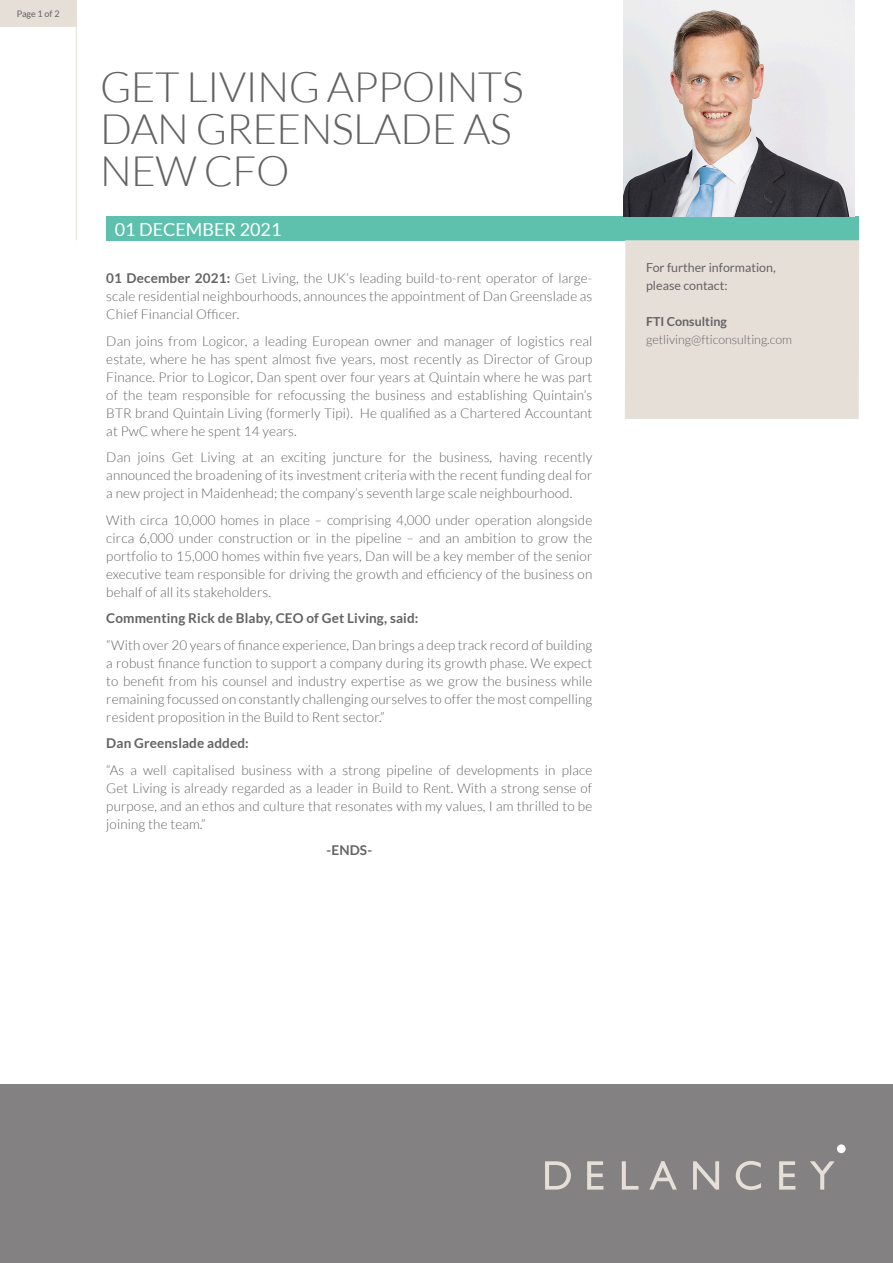
<style>
.page{position:relative;width:893px;height:1263px;background:#fff}
.page>*{position:absolute;margin:0;border:0;box-sizing:border-box;transform-origin:0 0}
.t1{font:300 42px/42px "Lato";letter-spacing:-.015em;color:#646263}
.t2{font:18px "Lato";color:#fff}
.t3{font:300 13.5px/18px "Lato";letter-spacing:.01em;color:#646263;text-align:justify}
.t4{font:700 13.5px "Lato";letter-spacing:.01em;color:#646263}
.t5{font:12.45px/18px "Lato";color:#646263}
.t6{font:300 12.45px "Lato";color:#646263}
.t7{font:700 12.45px "Lato";color:#646263}
.t8{font:9px "Lato";color:#646263}
.s1{font-weight:700}
</style>
<div class="page">
<div style="left:0;top:1084px;width:893px;height:179px;background:#838182"></div>
<div style="left:837px;top:1144px;width:9px;height:9px;background:#fff;border-radius:50%"></div>
<svg style="left:545px;top:1161px;width:26px;height:28px"></svg>
<svg style="left:587px;top:1161px;width:16px;height:28px"></svg>
<svg style="left:622px;top:1161px;width:16px;height:28px"></svg>
<svg style="left:649px;top:1161px;width:28px;height:28px"></svg>
<svg style="left:693px;top:1161px;width:26px;height:28px"></svg>
<svg style="left:736px;top:1161px;width:25px;height:29px"></svg>
<svg style="left:779px;top:1161px;width:16px;height:28px"></svg>
<svg style="left:810px;top:1161px;width:25px;height:28px"></svg>
<div style="left:0;top:0;width:76px;height:27px;background:#e5dfd7"></div>
<hr style="left:76px;top:0;width:1px;height:240px;background:#e5dfd7">
<div style="left:106px;top:217px;width:753px;height:24px;background:#5dc1ad"></div>
<div style="left:625px;top:240px;width:234px;height:179px;background:#e5dfd7"></div>
<img style="left:624px;top:1px;width:231px;height:215px">
<p class="t8" style="left:17px;top:9px;width:44px">Page 1 of 2</p>
<h1 class="t1" style="left:100px;top:66px;width:425px">GET LIVING APPOINTS<br>DAN GREENSLADE AS<br>NEW CFO</h1>
<h2 class="t2" style="left:115px;top:219px;width:168px">01 DECEMBER 2021</h2>
<p class="t3" style="left:106px;top:269px;width:488px"><span class="s1">01 December 2021:</span> Get Living, the UK’s leading build-to-rent operator of large&shy;scale residential neighbourhoods, announces the appointment of Dan Greenslade as Chief Financial Officer.</p>
<p class="t3" style="left:106px;top:332px;width:488px">Dan joins from Logicor, a leading European owner and manager of logistics real estate, where he has spent almost five years, most recently as Director of Group Finance. Prior to Logicor, Dan spent over four years at Quintain where he was part of the team responsible for refocussing the business and establishing Quintain’s BTR brand Quintain Living (formerly Tipi). He qualified as a Chartered Accountant at PwC where he spent 14 years.</p>
<p class="t3" style="left:106px;top:448px;width:488px">Dan joins Get Living at an exciting juncture for the business, having recently announced the broadening of its investment criteria with the recent funding deal for a new project in Maidenhead; the company’s seventh large scale neighbourhood.</p>
<p class="t3" style="left:106px;top:511px;width:488px">With circa 10,000 homes in place – comprising 4,000 under operation alongside circa 6,000 under construction or in the pipeline – and an ambition to grow the portfolio to 15,000 homes within five years, Dan will be a key member of the senior executive team responsible for driving the growth and efficiency of the business on behalf of all its stakeholders.</p>
<p class="t4" style="left:106px;top:610px;width:314px">Commenting Rick de Blaby, CEO of Get Living, said:</p>
<p class="t3" style="left:106px;top:636px;width:488px">“With over 20 years of finance experience, Dan brings a deep track record of building a robust finance function to support a company during its growth phase. We expect to benefit from his counsel and industry expertise as we grow the business while remaining focussed on constantly challenging ourselves to offer the most compelling resident proposition in the Build to Rent sector.”</p>
<p class="t4" style="left:106px;top:735px;width:144px">Dan Greenslade added:</p>
<p class="t3" style="left:106px;top:761px;width:487px">“As a well capitalised business with a strong pipeline of developments in place Get Living is already regarded as a leader in Build to Rent. With a strong sense of purpose, and an ethos and culture that resonates with my values, I am thrilled to be joining the team.”</p>
<p class="t4" style="left:327px;top:842px;width:47px">-ENDS-</p>
<p class="t5" style="left:646px;top:258px;width:131px">For further information, please contact:</p>
<p class="t7" style="left:646px;top:314px;width:82px">FTI Consulting</p>
<p class="t6" style="left:646px;top:332px;width:147px">getliving@fticonsulting.com</p>
</div>
